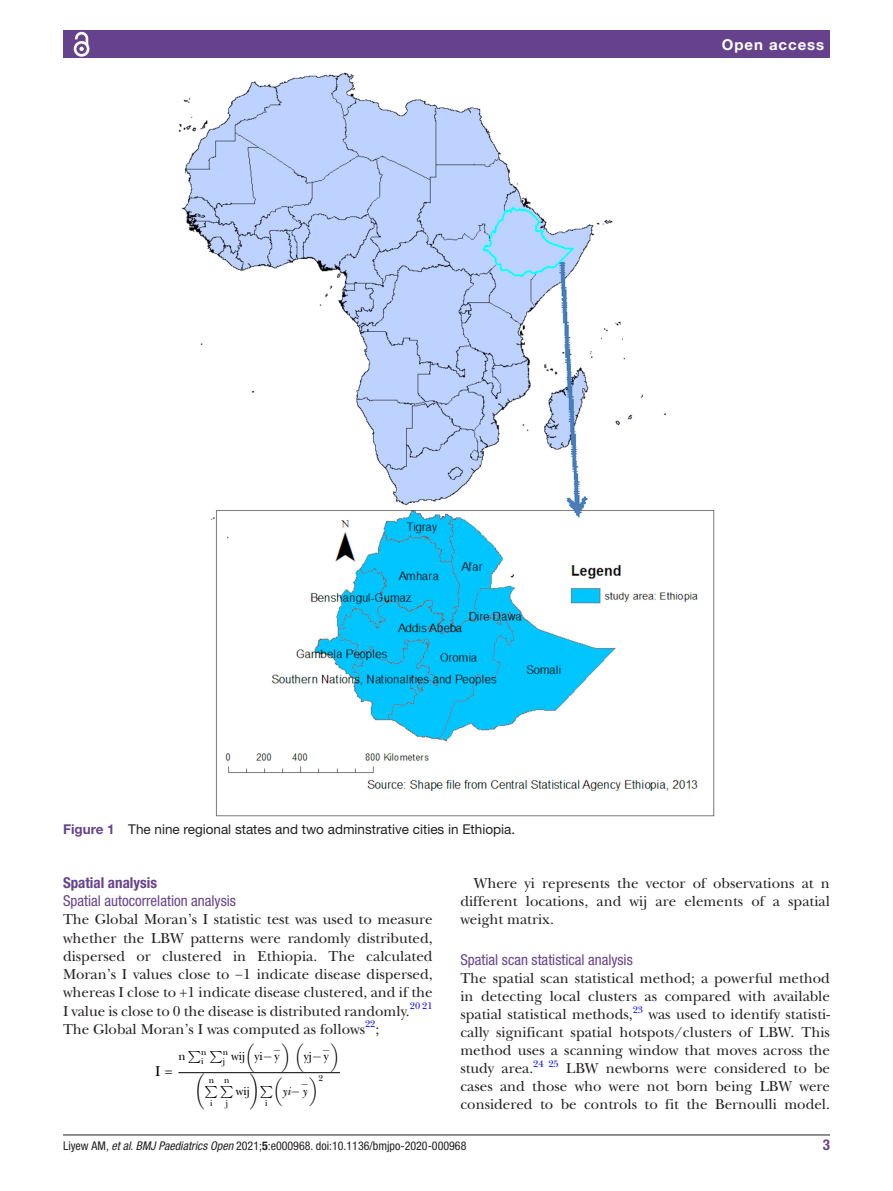
<style>
.page{position:relative;width:893px;height:1191px;background:#fff}
.page>*{position:absolute;margin:0;border:0;box-sizing:border-box;transform-origin:0 0}
.t1{font:15px/18px "New Baskerville";color:#231f20;text-align:justify}
.t2{font:condensed 15px "Helvetica Neue LT Std";color:#66428c}
.t3{font:700 condensed 15px "Helvetica Neue LT Std";color:#66428c}
.t4{font:700 15px "Helvetica Neue LT Std";letter-spacing:.065em;color:#fff}
.t5{font:15px "New Baskerville";color:#000}
.t6{font:13.5px "Helvetica Neue LT Std";color:#231f20}
.t7{font:condensed 12px "Helvetica Neue LT Std";color:#231f20}
.t8{font:12px "CMEX8";color:#000}
.t9{font:12px "New Baskerville";color:#000}
.t10{font:italic 12px "New Baskerville";color:#000}
.t11{font:9.9px "New Baskerville";color:#00f}
.t12{font:9px "New Baskerville";color:#000}
.t13{font:9px "CMSY6";color:#000}
.s1{font-weight:700;color:#66428c}
.s2{font-family:"CMSY8"}
.s3{font-family:"CMSY8";font-style:normal}
.s4{font-style:italic}
.s5{font-weight:700}
</style>
<div class="page">
<hr style="left:63px;top:1134px;width:767px;height:1px;background:#231f20">
<div style="left:63px;top:31px;width:767px;height:27px;background:#66428c"></div>
<svg style="left:73px;top:31px;width:17px;height:26px"></svg>
<hr style="left:178px;top:1072px;width:162px;height:1px;background:#000">
<img style="left:178px;top:73px;width:537px;height:743px">
<p class="t4" style="left:722px;top:35px;width:104px">Open access</p>
<p class="t6" style="left:63px;top:821px;width:454px"><span class="s1">Figure 1</span> The nine regional states and two adminstrative cities in Ethiopia.</p>
<p class="t3" style="left:63px;top:873px;width:96px">Spatial analysis</p>
<p class="t2" style="left:63px;top:892px;width:174px">Spatial autocorrelation analysis</p>
<p class="t1" style="left:63px;top:910px;width:371px">The Global Moran’s I statistic test was used to measure whether the LBW patterns were randomly distributed, dispersed or clustered in Ethiopia. The calculated Moran’s I values close to −1 indicate disease dispersed, whereas I close to +1 indicate disease clustered, and if the I value is close to 0 the disease is distributed randomly.</p>
<p class="t11" style="left:410px;top:1000px;width:24px">20 21</p>
<p class="t1" style="left:63px;top:1020px;width:304px">The Global Moran’s I was computed as follows</p>
<p class="t11" style="left:365px;top:1018px;width:12px">22</p>
<p class="t1" style="left:375px;top:1020px;width:5px">;</p>
<p class="t12" style="left:201px;top:1056px;width:4px">i</p>
<p class="t9" style="left:223px;top:1049px;width:24px"><sub>j</sub> wij</p>
<p class="t8" style="left:245px;top:1032px;width:11px">(</p>
<p class="t9" style="left:254px;top:1049px;width:27px">yi<span class="s2">−</span>y</p>
<p class="t13" style="left:273px;top:1044px;width:10px">−</p>
<p class="t8" style="left:281px;top:1032px;width:24px">) (</p>
<p class="t9" style="left:304px;top:1049px;width:26px">yj<span class="s2">−</span>y</p>
<p class="t13" style="left:322px;top:1044px;width:10px">−</p>
<p class="t8" style="left:331px;top:1032px;width:11px">)</p>
<p class="t9" style="left:178px;top:1049px;width:9px">n</p>
<p class="t8" style="left:188px;top:1040px;width:42px">∑<sub>n</sub> ∑<sub>n</sub></p>
<p class="t5" style="left:155px;top:1062px;width:19px">I =</p>
<p class="t8" style="left:195px;top:1063px;width:12px">(</p>
<p class="t8" style="left:205px;top:1074px;width:30px">∑<sup>n</sup> ∑<sup>n</sup></p>
<p class="t8" style="left:250px;top:1063px;width:12px">)</p>
<p class="t8" style="left:260px;top:1074px;width:15px">∑</p>
<p class="t13" style="left:300px;top:1078px;width:10px">−</p>
<p class="t8" style="left:309px;top:1066px;width:16px">)<sub>2</sub></p>
<p class="t8" style="left:273px;top:1066px;width:11px">(</p>
<p class="t10" style="left:283px;top:1083px;width:26px">yi<span class="s3">−</span> y</p>
<p class="t9" style="left:236px;top:1083px;width:16px">wij</p>
<p class="t12" style="left:210px;top:1097px;width:4px">i</p>
<p class="t12" style="left:226px;top:1097px;width:4px">j</p>
<p class="t12" style="left:265px;top:1097px;width:4px">i</p>
<p class="t1" style="left:460px;top:873px;width:371px;text-indent:14px">Where yi represents the vector of observations at n different locations, and wij are elements of a spatial weight matrix.</p>
<p class="t2" style="left:460px;top:951px;width:174px">Spatial scan statistical analysis</p>
<p class="t1" style="left:460px;top:969px;width:371px">The spatial scan statistical method; a powerful method in detecting local clusters as compared with available spatial statistical methods,</p>
<p class="t11" style="left:633px;top:1003px;width:12px">23</p>
<p class="t1" style="left:460px;top:1005px;width:371px;text-indent:188px">was used to identify statisti&shy;cally significant spatial hotspots/clusters of LBW. This method uses a scanning window that moves across the study area.</p>
<p class="t11" style="left:533px;top:1057px;width:27px">24 25</p>
<p class="t1" style="left:460px;top:1059px;width:371px;text-indent:106px">LBW newborns were considered to be cases and those who were not born being LBW were considered to be controls to fit the Bernoulli model.</p>
<p class="t7" style="left:63px;top:1138px;width:405px">Liyew AM, <span class="s4">et al</span>. <span class="s4">BMJ Paediatrics Open</span> 2021;<span class="s5">5</span>:e000968. doi:10.1136/bmjpo-2020-000968</p>
<p class="t3" style="left:823px;top:1135px;width:9px">3</p>
</div>
